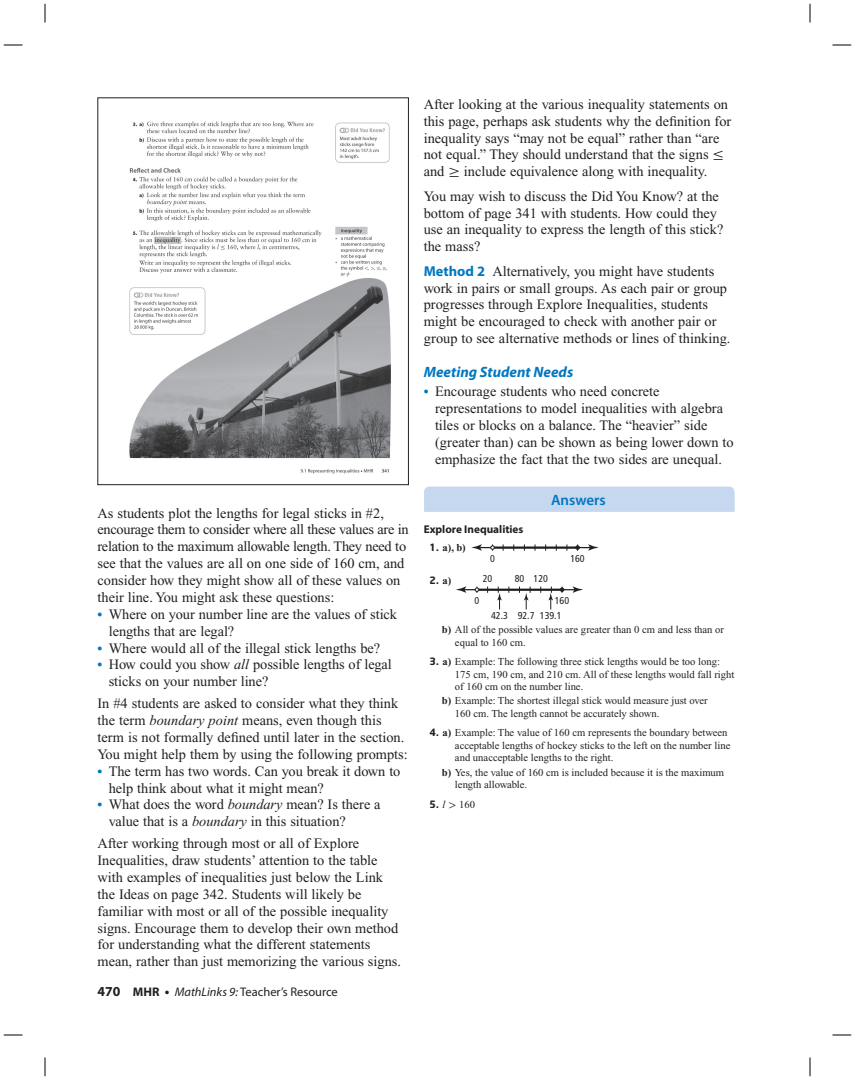
<style>
.page{position:relative;width:855px;height:1080px;background:#fff}
.page>*{position:absolute;margin:0;border:0;box-sizing:border-box;transform-origin:0 0}
.t1{font:italic 700 15px "Myriad Pro";color:#0077c0}
.t2{font:600 15px "Myriad Pro";color:#0077c0}
.t3{font:14.38px/16.9px "Times New Roman";color:#231f20}
.t4{font:12.5px "Myriad Pro";color:#231f20}
.t5{font:700 11.25px "Myriad Pro";color:#231f20}
.t6{font:10.62px/12.5px "Times New Roman";color:#231f20}
.t7{font:700 10.62px "Times New Roman";color:#231f20}
.t8{font:condensed 10px/14.8px "Frutiger";color:#231f20}
.t9{font:700 10px "Neo Sans";color:#231f20}
.s1{font-weight:700;font-size:13.75px;color:#0077c0}
.s2{font-style:italic}
.s3{font-weight:700;font-size:13.75px}
.s4{font-weight:700}
.s5{font-family:"Uni Math"}
.s6{font-family:"Myriad Pro";font-weight:700;color:#0077c0}
.s7{font-family:"Neo Sans";font-size:10px}
.s8{font-family:"Times New Roman";font-size:10.62px}
.s9{font-family:"Neo Sans";font-weight:700;font-size:10px}
</style>
<div class="page">
<hr style="left:478px;top:547px;width:115px;height:1px;background:#231f20">
<hr style="left:493px;top:547px;width:85px;height:2px;background:#231f20">
<svg style="left:471px;top:544px;width:11px;height:7px"></svg>
<svg style="left:588px;top:544px;width:11px;height:7px"></svg>
<svg style="left:490px;top:544px;width:5px;height:7px"></svg>
<svg style="left:576px;top:544px;width:4px;height:7px"></svg>
<div style="left:424px;top:486px;width:311px;height:26px;background:#c6d8ef"></div>
<img style="left:129px;top:121px;width:262px;height:353px">
<div style="left:98px;top:98px;width:311px;height:387px;border:1px solid #231f20"></div>
<hr style="left:462px;top:589px;width:115px;height:1px;background:#231f20">
<hr style="left:477px;top:589px;width:85px;height:2px;background:#231f20">
<svg style="left:456px;top:586px;width:10px;height:7px"></svg>
<svg style="left:573px;top:586px;width:10px;height:7px"></svg>
<svg style="left:475px;top:587px;width:4px;height:6px"></svg>
<svg style="left:560px;top:587px;width:4px;height:6px"></svg>
<svg style="left:497px;top:587px;width:5px;height:22px"></svg>
<svg style="left:519px;top:587px;width:12px;height:22px"></svg>
<svg style="left:548px;top:587px;width:5px;height:22px"></svg>
<svg style="left:4px;top:44px;width:18px;height:2px"></svg>
<svg style="left:832px;top:44px;width:19px;height:2px"></svg>
<svg style="left:4px;top:1034px;width:18px;height:2px"></svg>
<svg style="left:832px;top:1034px;width:19px;height:2px"></svg>
<svg style="left:44px;top:4px;width:2px;height:18px"></svg>
<svg style="left:44px;top:1058px;width:2px;height:18px"></svg>
<svg style="left:809px;top:4px;width:2px;height:18px"></svg>
<svg style="left:809px;top:1058px;width:2px;height:18px"></svg>
<p class="t3" style="left:98px;top:506px;width:313px">As students plot the lengths for legal sticks in #2, encourage them to consider where all these values are in relation to the maximum allowable length. They need to see that the values are all on one side of 160 cm, and consider how they might show all of these values on their line. You might ask these questions:</p>
<p class="t3" style="left:109px;top:607px;width:290px;text-indent:-11px"><span class="s1">•</span> Where on your number line are the values of stick lengths that are legal?</p>
<p class="t3" style="left:98px;top:641px;width:284px"><span class="s1">•</span> Where would all of the illegal stick lengths be?</p>
<p class="t3" style="left:109px;top:658px;width:285px;text-indent:-11px"><span class="s1">•</span> How could you show <span class="s2">all</span> possible lengths of legal sticks on your number line?</p>
<p class="t3" style="left:98px;top:696px;width:312px">In #4 students are asked to consider what they think the term <span class="s2">boundary point</span> means, even though this term is not formally defined until later in the section.<br>You might help them by using the following prompts:</p>
<p class="t3" style="left:109px;top:764px;width:293px;text-indent:-11px"><span class="s1">•</span> The term has two words. Can you break it down to help think about what it might mean?</p>
<p class="t3" style="left:109px;top:798px;width:273px;text-indent:-11px"><span class="s1">•</span> What does the word <span class="s2">boundary</span> mean? Is there a value that is a <span class="s2">boundary</span> in this situation?</p>
<p class="t3" style="left:97px;top:836px;width:305px">After working through most or all of Explore Inequalities, draw students’ attention to the table with examples of inequalities just below the Link the Ideas on page 342. Students will likely be familiar with most or all of the possible inequality signs. Encourage them to develop their own method for understanding what the different statements mean, rather than just memorizing the various signs.</p>
<p class="t4" style="left:98px;top:987px;width:242px"><span class="s3">470</span> <span class="s4">MHR</span> <span class="s3">•</span> <span class="s2">MathLinks 9:</span> Teacher’s Resource</p>
<p class="t3" style="left:424px;top:97px;width:309px">After looking at the various inequality statements on this page, perhaps ask students why the definition for inequality says “may not be equal” rather than “are not equal.” They should understand that the signs <span class="s5">≤ </span>and <span class="s5">≥</span> include equivalence along with inequality.</p>
<p class="t3" style="left:424px;top:189px;width:301px">You may wish to discuss the Did You Know? at the bottom of page 341 with students. How could they use an inequality to express the length of this stick? the mass?</p>
<p class="t3" style="left:424px;top:264px;width:308px"><span class="s6">Method 2</span> Alternatively, you might have students work in pairs or small groups. As each pair or group progresses through Explore Inequalities, students might be encouraged to check with another pair or group to see alternative methods or lines of thinking.</p>
<p class="t1" style="left:424px;top:366px;width:151px">Meeting Student Needs</p>
<p class="t3" style="left:435px;top:384px;width:300px;text-indent:-11px"><span class="s1">•</span> Encourage students who need concrete representations to model inequalities with algebra tiles or blocks on a balance. The “heavier” side (greater than) can be shown as being lower down to emphasize the fact that the two sides are unequal.</p>
<p class="t2" style="left:551px;top:494px;width:56px">Answers</p>
<p class="t5" style="left:424px;top:524px;width:101px">Explore Inequalities</p>
<p class="t7" style="left:430px;top:543px;width:38px"><span class="s7">1.</span> a), b)</p>
<p class="t9" style="left:430px;top:576px;width:23px">2. <span class="s8">a)</span></p>
<p class="t6" style="left:455px;top:624px;width:271px;text-indent:-13px"><span class="s4">b)</span> All of the possible values are greater than 0 cm and less than or equal to 160 cm.</p>
<p class="t6" style="left:455px;top:656px;width:281px;text-indent:-25px"><span class="s9">3.</span> <span class="s4">a)</span> Example: The following three stick lengths would be too long:<br>175 cm, 190 cm, and 210 cm. All of these lengths would fall right of 160 cm on the number line.</p>
<p class="t6" style="left:455px;top:696px;width:254px;text-indent:-13px"><span class="s4">b)</span> Example: The shortest illegal stick would measure just over<br>160 cm. The length cannot be accurately shown.</p>
<p class="t6" style="left:455px;top:727px;width:277px;text-indent:-25px"><span class="s9">4.</span> <span class="s4">a)</span> Example: The value of 160 cm represents the boundary between acceptable lengths of hockey sticks to the left on the number line and unacceptable lengths to the right.</p>
<p class="t6" style="left:455px;top:767px;width:271px;text-indent:-13px"><span class="s4">b)</span> Yes, the value of 160 cm is included because it is the maximum length allowable.</p>
<p class="t6" style="left:430px;top:799px;width:47px"><span class="s9">5.</span> <span class="s2">l</span> <span class="s5">&gt;</span> 160</p>
<p class="t8" style="left:490px;top:552px;width:6px">0</p>
<p class="t8" style="left:570px;top:552px;width:16px">160</p>
<p class="t8" style="left:483px;top:572px;width:11px">20</p>
<p class="t8" style="left:491px;top:608px;width:18px">42.3</p>
<p class="t8" style="left:515px;top:572px;width:35px">80 120</p>
<p class="t8" style="left:518px;top:594px;width:53px;text-indent:37px">160<br>92.7 139.1</p>
<p class="t8" style="left:475px;top:594px;width:6px">0</p>
</div>
